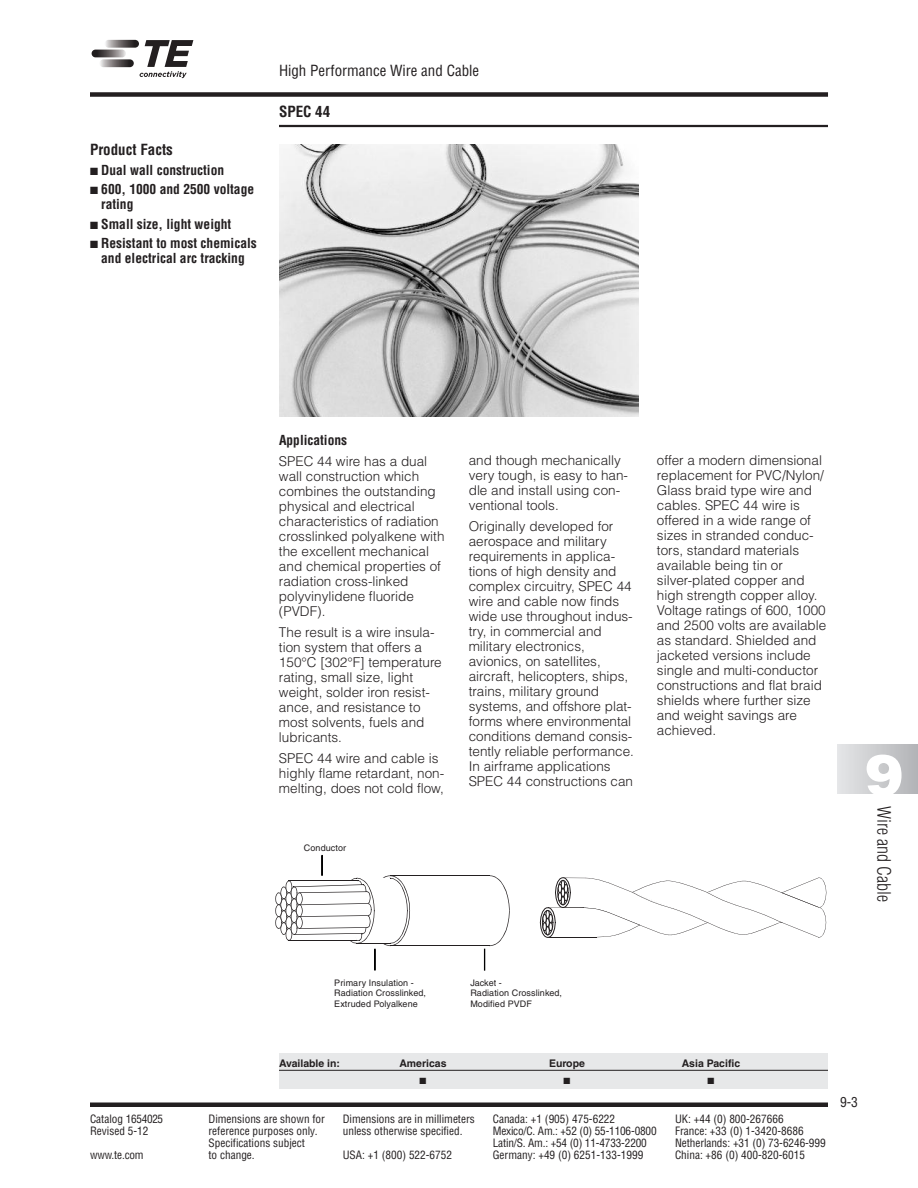
<style>
.page{position:relative;width:918px;height:1188px;background:#fff}
.page>*{position:absolute;margin:0;border:0;box-sizing:border-box;transform-origin:0 0}
.t1{font:900 57px "Helvetica";color:#fff}
.t2{font:300 condensed 18px "Helvetica";color:#231f20}
.t3{font:condensed 15px "Helvetica";color:#231f20}
.t4{font:700 condensed 15px "Helvetica";color:#231f20}
.t5{font:300 13.5px/15px "Helvetica";color:#231f20}
.t6{font:700 condensed 13.5px/15px "Helvetica";color:#231f20}
.t7{font:condensed 13.5px "Helvetica";color:#231f20}
.t8{font:condensed 11.25px "Helvetica";color:#231f20}
.t9{font:700 10.5px "Helvetica";color:#231f20}
.t10{font:9px/10.5px "Helvetica";letter-spacing:.01em;color:#231f20}
.t11{font:9px "Zapf Dingbats ITC";color:#231f20}
</style>
<div class="page">
<div style="left:837px;top:744px;width:81px;height:50px;background:linear-gradient(to right,#e5e6e7,#b2b3b6)"></div>
<hr style="left:279px;top:125px;width:549px;height:2px;background:#231f20">
<div style="left:90px;top:92px;width:738px;height:5px;background:#231f20"></div>
<div style="left:90px;top:1102px;width:738px;height:5px;background:#231f20"></div>
<svg style="left:105px;top:40px;width:34px;height:8px"></svg>
<svg style="left:99px;top:59px;width:35px;height:8px"></svg>
<svg style="left:92px;top:50px;width:34px;height:7px"></svg>
<svg style="left:140px;top:40px;width:53px;height:38px"></svg>
<hr style="left:390px;top:875px;width:99px;height:1px;background:#231f20">
<svg style="left:275px;top:855px;width:135px;height:115px"></svg>
<hr style="left:390px;top:945px;width:99px;height:1px;background:#231f20">
<svg style="left:483px;top:875px;width:27px;height:95px"></svg>
<svg style="left:540px;top:877px;width:286px;height:61px"></svg>
<img style="left:279px;top:144px;width:360px;height:273px">
<div style="left:279px;top:1053px;width:549px;height:35px;background:#e7e8e9"></div>
<hr style="left:279px;top:1070px;width:549px;height:1px;background:#231f20">
<p class="t4" style="left:90px;top:141px;width:84px">Product Facts</p>
<p class="t6" style="left:90px;top:163px;width:136px">■ Dual wall construction</p>
<p class="t6" style="left:101px;top:182px;width:154px;text-indent:-11px">■ 600, 1000 and 2500 voltage rating</p>
<p class="t6" style="left:90px;top:217px;width:143px">■ Small size, light weight</p>
<p class="t6" style="left:90px;top:236px;width:168px;text-align:center">■ Resistant to most chemicals and electrical arc tracking</p>
<p class="t3" style="left:279px;top:62px;width:202px">High Performance Wire and Cable</p>
<p class="t4" style="left:279px;top:103px;width:53px">SPEC 44</p>
<p class="t6" style="left:279px;top:432px;width:70px">Applications</p>
<p class="t5" style="left:279px;top:455px;width:167px">SPEC 44 wire has a dual wall construction which combines the outstanding physical and electrical characteristics of radiation crosslinked polyalkene with the excellent mechanical and chemical properties of radiation cross-linked polyvinylidene fluoride (PVDF).</p>
<p class="t5" style="left:279px;top:626px;width:164px">The result is a wire insula&shy;tion system that offers a<br>150°C [302°F] temperature rating, small size, light weight, solder iron resist&shy;ance, and resistance to most solvents, fuels and lubricants.</p>
<p class="t5" style="left:279px;top:752px;width:167px">SPEC 44 wire and cable is highly flame retardant, non&shy;melting, does not cold flow,</p>
<p class="t10" style="left:304px;top:844px;width:44px">Conductor</p>
<p class="t5" style="left:469px;top:454px;width:161px">and though mechanically very tough, is easy to han&shy;dle and install using con&shy;ventional tools.</p>
<p class="t5" style="left:469px;top:520px;width:167px">Originally developed for aerospace and military requirements in applica&shy;tions of high density and complex circuitry, SPEC 44 wire and cable now finds wide use throughout indus&shy;try, in commercial and military electronics, avionics, on satellites, aircraft, helicopters, ships, trains, military ground systems, and offshore plat&shy;forms where environmental conditions demand consis&shy;tently reliable performance.<br>In airframe applications<br>SPEC 44 constructions can</p>
<p class="t5" style="left:657px;top:454px;width:171px">offer a modern dimensional replacement for PVC/Nylon/<br>Glass braid type wire and cables. SPEC 44 wire is offered in a wide range of sizes in stranded conduc&shy;tors, standard materials available being tin or silver-plated copper and high strength copper alloy.<br>Voltage ratings of 600, 1000 and 2500 volts are available as standard. Shielded and jacketed versions include single and multi-conductor constructions and flat braid shields where further size and weight savings are achieved.</p>
<h1 class="t1" style="left:865px;top:754px;width:40px">9</h1>
<h2 class="t2" style="left:894px;top:806px;width:97px;rotate:90deg">Wire and Cable</h2>
<p class="t10" style="left:334px;top:978px;width:93px">Primary Insulation -<br>Radiation Crosslinked,<br>Extruded Polyalkene</p>
<p class="t10" style="left:470px;top:978px;width:93px">Jacket -<br>Radiation Crosslinked,<br>Modified PVDF</p>
<p class="t9" style="left:279px;top:1059px;width:63px">Available in:</p>
<p class="t9" style="left:399px;top:1059px;width:49px">Americas</p>
<p class="t9" style="left:549px;top:1059px;width:37px">Europe</p>
<p class="t9" style="left:682px;top:1059px;width:60px">Asia Pacific</p>
<p class="t11" style="left:420px;top:1077px;width:8px">■</p>
<p class="t11" style="left:564px;top:1077px;width:8px">■</p>
<p class="t11" style="left:708px;top:1077px;width:8px">■</p>
<p class="t8" style="left:90px;top:1112px;width:75px">Catalog 1654025</p>
<p class="t8" style="left:209px;top:1112px;width:118px">Dimensions are shown for</p>
<p class="t8" style="left:343px;top:1112px;width:134px">Dimensions are in millimeters</p>
<p class="t8" style="left:493px;top:1112px;width:124px">Canada: +1 (905) 475-6222</p>
<p class="t8" style="left:675px;top:1112px;width:110px">UK: +44 (0) 800-267666</p>
<p class="t8" style="left:90px;top:1124px;width:60px">Revised 5-12</p>
<p class="t8" style="left:209px;top:1124px;width:110px">reference purposes only.</p>
<p class="t8" style="left:343px;top:1124px;width:121px">unless otherwise specified.</p>
<p class="t8" style="left:493px;top:1124px;width:165px">Mexico/C. Am.: +52 (0) 55-1106-0800</p>
<p class="t8" style="left:675px;top:1124px;width:130px">France: +33 (0) 1-3420-8686</p>
<p class="t8" style="left:209px;top:1136px;width:98px">Specifications subject</p>
<p class="t8" style="left:493px;top:1136px;width:156px">Latin/S. Am.: +54 (0) 11-4733-2200</p>
<p class="t8" style="left:675px;top:1136px;width:152px">Netherlands: +31 (0) 73-6246-999</p>
<p class="t8" style="left:90px;top:1148px;width:55px">www.te.com</p>
<p class="t8" style="left:209px;top:1148px;width:48px">to change.</p>
<p class="t8" style="left:343px;top:1148px;width:111px">USA: +1 (800) 522-6752</p>
<p class="t8" style="left:493px;top:1148px;width:152px">Germany: +49 (0) 6251-133-1999</p>
<p class="t8" style="left:675px;top:1148px;width:131px">China: +86 (0) 400-820-6015</p>
<p class="t7" style="left:840px;top:1095px;width:19px">9-3</p>
</div>
